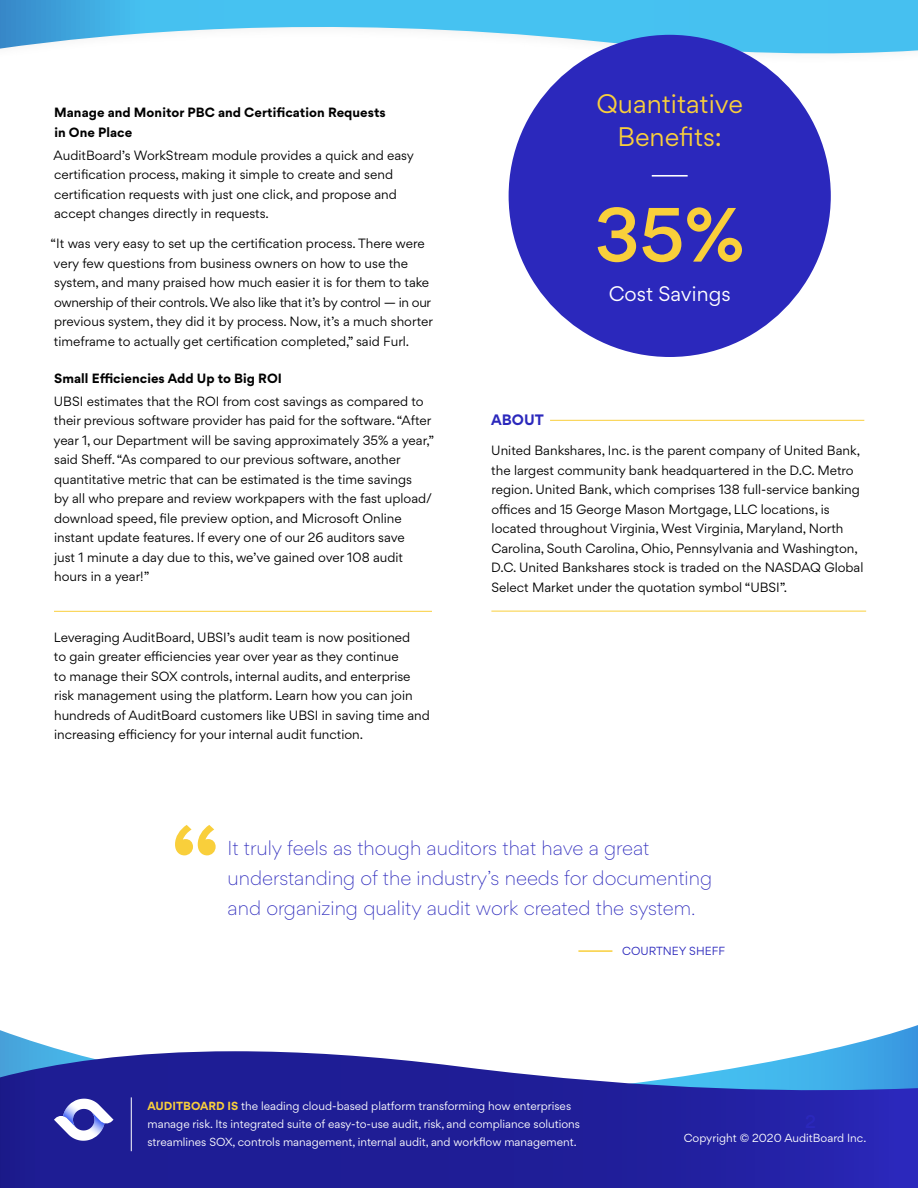
<style>
.page{position:relative;width:918px;height:1188px;background:#fff}
.page>*{position:absolute;margin:0;border:0;box-sizing:border-box;transform-origin:0 0}
.t1{font:700 82.5px "Gordita";color:#f9cf3b}
.t2{font:500 68.55px "Gordita";color:#f9cf3b}
.t3{font:24px/33px "Gordita";color:#f9cf3b;text-align:center}
.t4{font:18.9px "Gordita";color:#fff}
.t5{font:300 18px/30px "Gordita";color:#2b28bc}
.t6{font:700 13.5px "Gordita";color:#2b28bc}
.t7{font:12px/19.5px "Gordita";color:#000}
.t8{font:700 12px/19.5px "Gordita";letter-spacing:.005em;color:#000}
.t9{font:10.5px/18px "Gordita";color:#fff}
.t10{font:10.5px "Gordita";color:#2b28bc}
.s1{font-weight:700;color:#f9cf3b}
</style>
<div class="page">
<svg style="left:0;top:0;width:918px;height:56px"></svg>
<svg style="left:0;top:1025px;width:918px;height:26px"></svg>
<svg style="left:0;top:1051px;width:918px;height:137px;background:#3339a7"></svg>
<hr style="left:54px;top:611px;width:378px;height:1px;background:#f9cf3b">
<hr style="left:550px;top:420px;width:314px;height:1px;background:#f9cf3b">
<hr style="left:491px;top:611px;width:375px;height:1px;background:#f9cf3b">
<hr style="left:131px;top:1097px;width:1px;height:54px;background:#fff">
<svg style="left:54px;top:1099px;width:60px;height:42px"></svg>
<div style="left:509px;top:35px;width:322px;height:322px;background:#2b28bc;border-radius:50%"></div>
<hr style="left:652px;top:175px;width:36px;height:2px;background:#fff">
<hr style="left:578px;top:950px;width:34px;height:2px;background:#f9cf3b">
<p class="t8" style="left:54px;top:103px;width:333px">Manage and Monitor PBC and Certification Requests in One Place</p>
<p class="t7" style="left:54px;top:145px;width:362px">AuditBoard’s WorkStream module provides a quick and easy certification process, making it simple to create and send certification requests with just one click, and propose and accept changes directly in requests.</p>
<p class="t7" style="left:51px;top:234px;width:384px">“It was very easy to set up the certification process. There were very few questions from business owners on how to use the system, and many praised how much easier it is for them to take ownership of their controls. We also like that it’s by control — in our previous system, they did it by process. Now, it’s a much shorter timeframe to actually get certification completed,” said Furl.</p>
<p class="t8" style="left:54px;top:368px;width:229px">Small Efficiencies Add Up to Big ROI</p>
<p class="t7" style="left:53px;top:391px;width:382px">UBSI estimates that the ROI from cost savings as compared to their previous software provider has paid for the software. “After year 1, our Department will be saving approximately 35% a year,” said Sheff. “As compared to our previous software, another quantitative metric that can be estimated is the time savings<br>by all who prepare and review workpapers with the fast upload/ download speed, file preview option, and Microsoft Online instant update features. If every one of our 26 auditors save<br>just 1 minute a day due to this, we’ve gained over 108 audit hours in a year!”</p>
<p class="t7" style="left:54px;top:627px;width:378px">Leveraging AuditBoard, UBSI’s audit team is now positioned<br>to gain greater efficiencies year over year as they continue<br>to manage their SOX controls, internal audits, and enterprise risk management using the platform. Learn how you can join hundreds of AuditBoard customers like UBSI in saving time and increasing efficiency for your internal audit function.</p>
<h3 class="t3" style="left:596px;top:87px;width:148px">Quantitative<br>Benefits:</h3>
<h2 class="t2" style="left:595px;top:184px;width:151px">35%</h2>
<h3 class="t4" style="left:609px;top:279px;width:123px">Cost Savings</h3>
<p class="t6" style="left:491px;top:409px;width:54px">ABOUT</p>
<p class="t7" style="left:491px;top:441px;width:374px">United Bankshares, Inc. is the parent company of United Bank, the largest community bank headquartered in the D.C. Metro region. United Bank, which comprises 138 full-service banking offices and 15 George Mason Mortgage, LLC locations, is located throughout Virginia, West Virginia, Maryland, North Carolina, South Carolina, Ohio, Pennsylvania and Washington, D.C. United Bankshares stock is traded on the NASDAQ Global Select Market under the quotation symbol “UBSI”.</p>
<h1 class="t1" style="left:171px;top:792px;width:50px">“</h1>
<h3 class="t5" style="left:228px;top:832px;width:486px">It truly feels as though auditors that have a great understanding of the industry’s needs for documenting and organizing quality audit work created the system.</h3>
<p class="t10" style="left:622px;top:943px;width:104px">COURTNEY SHEFF</p>
<p class="t9" style="left:147px;top:1097px;width:434px"><span class="s1">AUDITBOARD IS</span> the leading cloud-based platform transforming how enterprises manage risk. Its integrated suite of easy-to-use audit, risk, and compliance solutions streamlines SOX, controls management, internal audit, and workflow management.</p>
<p class="t9" style="left:684px;top:1129px;width:184px">Copyright © 2020 AuditBoard Inc.</p>
</div>
